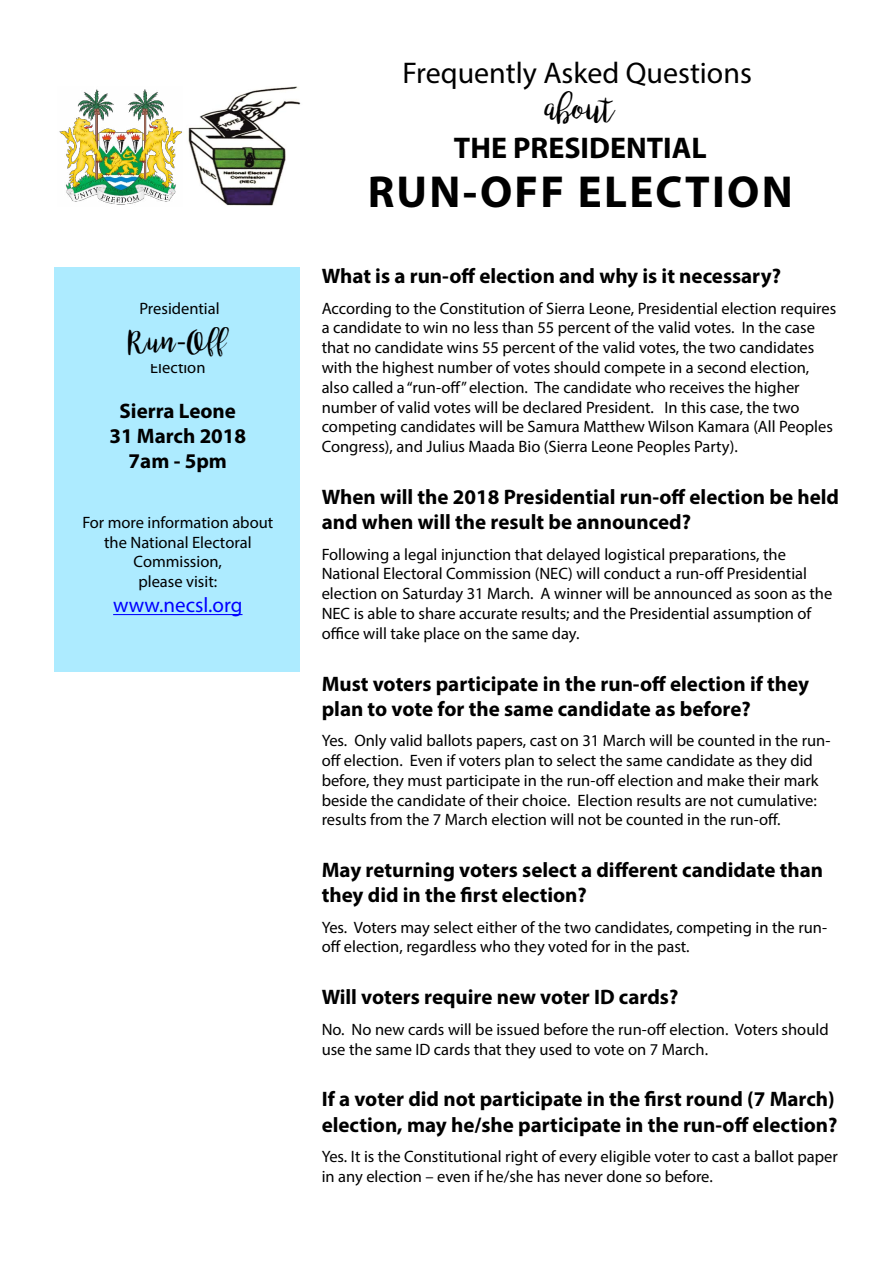
<style>
.page{position:relative;width:893px;height:1263px;background:#fff}
.page>*{position:absolute;margin:0;border:0;box-sizing:border-box;transform-origin:0 0}
.t1{font:700 45px "Myriad Pro";letter-spacing:.05em;color:#000}
.t2{font:36px "bromello";color:#000}
.t3{font:30px "Myriad Pro";color:#000}
.t4{font:700 30px "Myriad Pro";color:#000}
.t5{font:28.5px "bromello";letter-spacing:.04em;color:#000}
.t6{font:700 21px/25.2px "Myriad Pro";color:#000}
.t7{font:21px "Myriad Pro";color:#00f}
.t8{font:16.5px/19.8px "Myriad Pro";color:#000}
.s1{font-family:"Myriad Pro"}
.s2{color:#fff}
</style>
<div class="page">
<div style="left:54px;top:267px;width:245px;height:405px;background:#adebff"></div>
<hr style="left:113px;top:614px;width:129px;height:1px;background:#00f">
<img style="left:59px;top:87px;width:242px;height:119px">
<p class="t8" style="left:139px;top:298px;width:82px">Presidential</p>
<h3 class="t5" style="left:128px;top:324px;width:100px">Run<span class="s1">-</span>Off</h3>
<p class="t8" style="left:150px;top:357px;width:57px">Election</p>
<p class="t6" style="left:109px;top:398px;width:138px;text-align:center">Sierra Leone<br>31 March 2018<br>7am - 5pm</p>
<p class="t8" style="left:82px;top:512px;width:192px;text-align:center">For more information about the National Electoral<br>Commission,<br>please visit:</p>
<p class="t7" style="left:113px;top:592px;width:131px">www.necsl.org</p>
<h3 class="t3" style="left:402px;top:55px;width:357px">Frequently Asked Questions<span class="s2">:</span></h3>
<h2 class="t2" style="left:546px;top:86px;width:70px">about</h2>
<h3 class="t4" style="left:454px;top:128px;width:254px">THE PRESIDENTIAL</h3>
<h1 class="t1" style="left:368px;top:162px;width:427px">RUN-OFF ELECTION</h1>
<p class="t6" style="left:322px;top:263px;width:461px">What is a run-off election and why is it necessary?</p>
<p class="t8" style="left:322px;top:298px;width:516px">According to the Constitution of Sierra Leone, Presidential election requires a candidate to win no less than 55 percent of the valid votes. In the case that no candidate wins 55 percent of the valid votes, the two candidates with the highest number of votes should compete in a second election, also called a “run-off” election. The candidate who receives the higher number of valid votes will be declared President. In this case, the two competing candidates will be Samura Matthew Wilson Kamara (All Peoples Congress), and Julius Maada Bio (Sierra Leone Peoples Party).</p>
<p class="t6" style="left:322px;top:484px;width:519px">When will the 2018 Presidential run-off election be held and when will the result be announced?</p>
<p class="t8" style="left:322px;top:544px;width:512px">Following a legal injunction that delayed logistical preparations, the National Electoral Commission (NEC) will conduct a run-off Presidential election on Saturday 31 March. A winner will be announced as soon as the NEC is able to share accurate results; and the Presidential assumption of office will take place on the same day.</p>
<p class="t6" style="left:322px;top:670px;width:489px">Must voters participate in the run-off election if they plan to vote for the same candidate as before?</p>
<p class="t8" style="left:322px;top:730px;width:510px">Yes. Only valid ballots papers, cast on 31 March will be counted in the run&shy;off election. Even if voters plan to select the same candidate as they did before, they must participate in the run-off election and make their mark beside the candidate of their choice. Election results are not cumulative: results from the 7 March election will not be counted in the run-off.</p>
<p class="t6" style="left:322px;top:857px;width:503px">May returning voters select a different candidate than they did in the first election?</p>
<p class="t8" style="left:322px;top:917px;width:507px">Yes. Voters may select either of the two candidates, competing in the run&shy;off election, regardless who they voted for in the past.</p>
<p class="t6" style="left:322px;top:984px;width:358px">Will voters require new voter ID cards?</p>
<p class="t8" style="left:322px;top:1019px;width:508px">No. No new cards will be issued before the run-off election. Voters should use the same ID cards that they used to vote on 7 March.</p>
<p class="t6" style="left:322px;top:1086px;width:517px">If a voter did not participate in the first round (7 March) election, may he/she participate in the run-off election?</p>
<p class="t8" style="left:322px;top:1146px;width:518px">Yes. It is the Constitutional right of every eligible voter to cast a ballot paper in any election – even if he/she has never done so before.</p>
</div>
